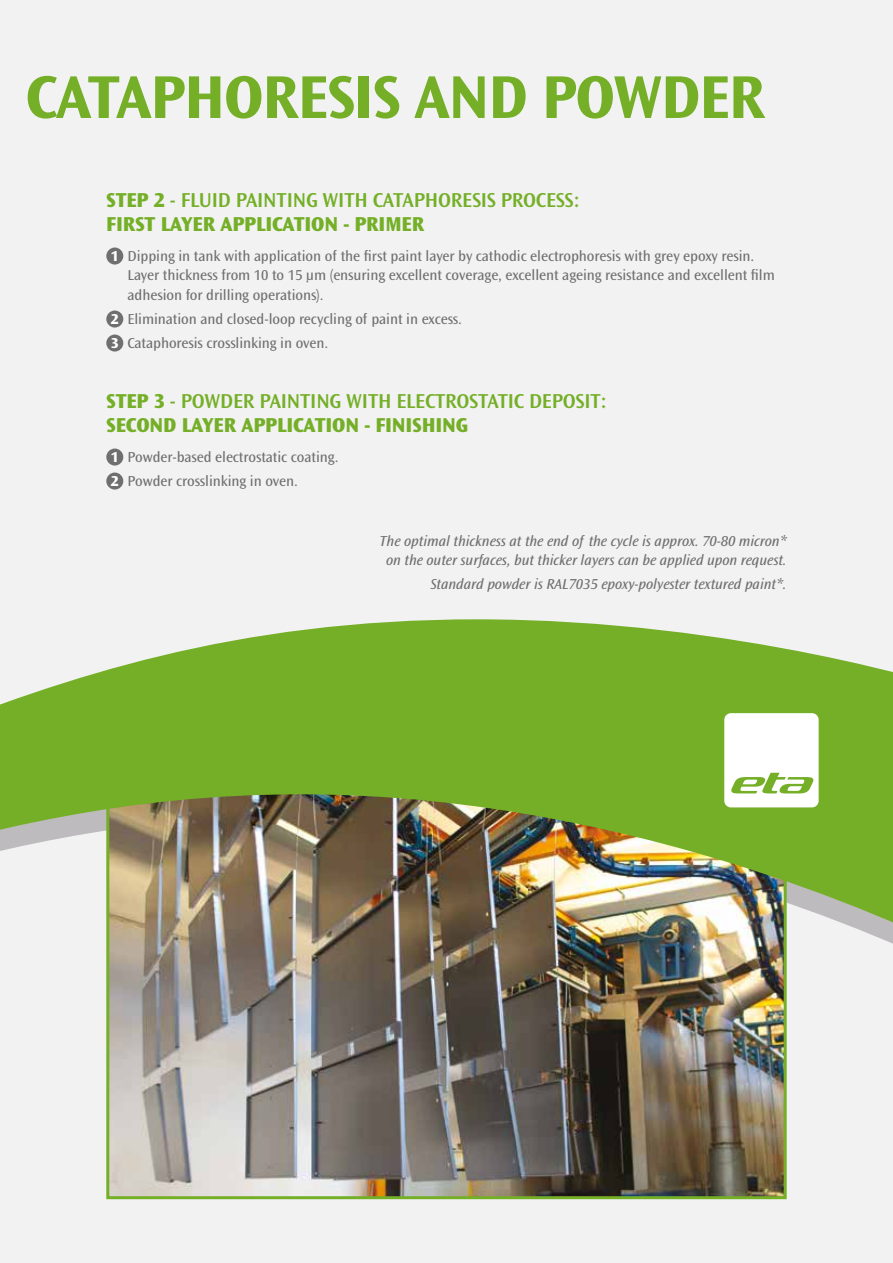
<style>
.page{position:relative;width:893px;height:1263px;background:#f2f2f2}
.page>*{position:absolute;margin:0;border:0;box-sizing:border-box;transform-origin:0 0}
.t1{font:700 63px "Ocean Sans Std";letter-spacing:-.02em;color:#74af27}
.t2{font:600 21px/24px "Ocean Sans Std";letter-spacing:-.01em;color:#74af27}
.t3{font:15px/19.5px "Ocean Sans Std";letter-spacing:-.005em;color:#706f6f}
.t4{font:italic 15px/19.5px "Ocean Sans Std";letter-spacing:-.005em;color:#706f6f;text-align:center}
.s1{font-weight:800}
.s2{font-weight:800;color:#fff}
</style>
<div class="page">
<img style="left:110px;top:950px;width:673px;height:245px">
<div style="left:106px;top:247px;width:17px;height:18px;background:#706f6f;border-radius:50%"></div>
<div style="left:106px;top:310px;width:17px;height:18px;background:#706f6f;border-radius:50%"></div>
<div style="left:106px;top:334px;width:17px;height:18px;background:#706f6f;border-radius:50%"></div>
<div style="left:106px;top:448px;width:17px;height:18px;background:#706f6f;border-radius:50%"></div>
<div style="left:106px;top:472px;width:17px;height:18px;background:#706f6f;border-radius:50%"></div>
<img style="left:0;top:619px;width:893px;height:331px">
<svg style="left:724px;top:713px;width:95px;height:94px"></svg>
<h1 class="t1" style="left:26px;top:62px;width:741px">CATAPHORESIS AND POWDER</h1>
<h2 class="t2" style="left:106px;top:188px;width:475px"><span class="s1">STEP 2</span> - FLUID PAINTING WITH CATAPHORESIS PROCESS:<br><span class="s1">FIRST LAYER APPLICATION - PRIMER</span></h2>
<p class="t3" style="left:128px;top:246px;width:649px;text-indent:-17px"><span class="s2">1</span> Dipping in tank with application of the first paint layer by cathodic electrophoresis with grey epoxy resin.<br>Layer thickness from 10 to 15 μm (ensuring excellent coverage, excellent ageing resistance and excellent film adhesion for drilling operations).</p>
<p class="t3" style="left:111px;top:307px;width:353px;line-height:24px"><span class="s2">2</span> Elimination and closed-loop recycling of paint in excess.<br><span class="s2">3</span> Cataphoresis crosslinking in oven.</p>
<h2 class="t2" style="left:106px;top:389px;width:502px"><span class="s1">STEP 3</span> - POWDER PAINTING WITH ELECTROSTATIC DEPOSIT:<br><span class="s1">SECOND LAYER APPLICATION - FINISHING</span></h2>
<p class="t3" style="left:111px;top:445px;width:229px;line-height:24px"><span class="s2">1</span> Powder-based electrostatic coating.<br><span class="s2">2</span> Powder crosslinking in oven.</p>
<p class="t4" style="left:380px;top:531px;width:409px">The optimal thickness at the end of the cycle is approx. 70-80 micron* on the outer surfaces, but thicker layers can be applied upon request.</p>
<p class="t4" style="left:430px;top:575px;width:358px">Standard powder is RAL7035 epoxy-polyester textured paint*.</p>
</div>
